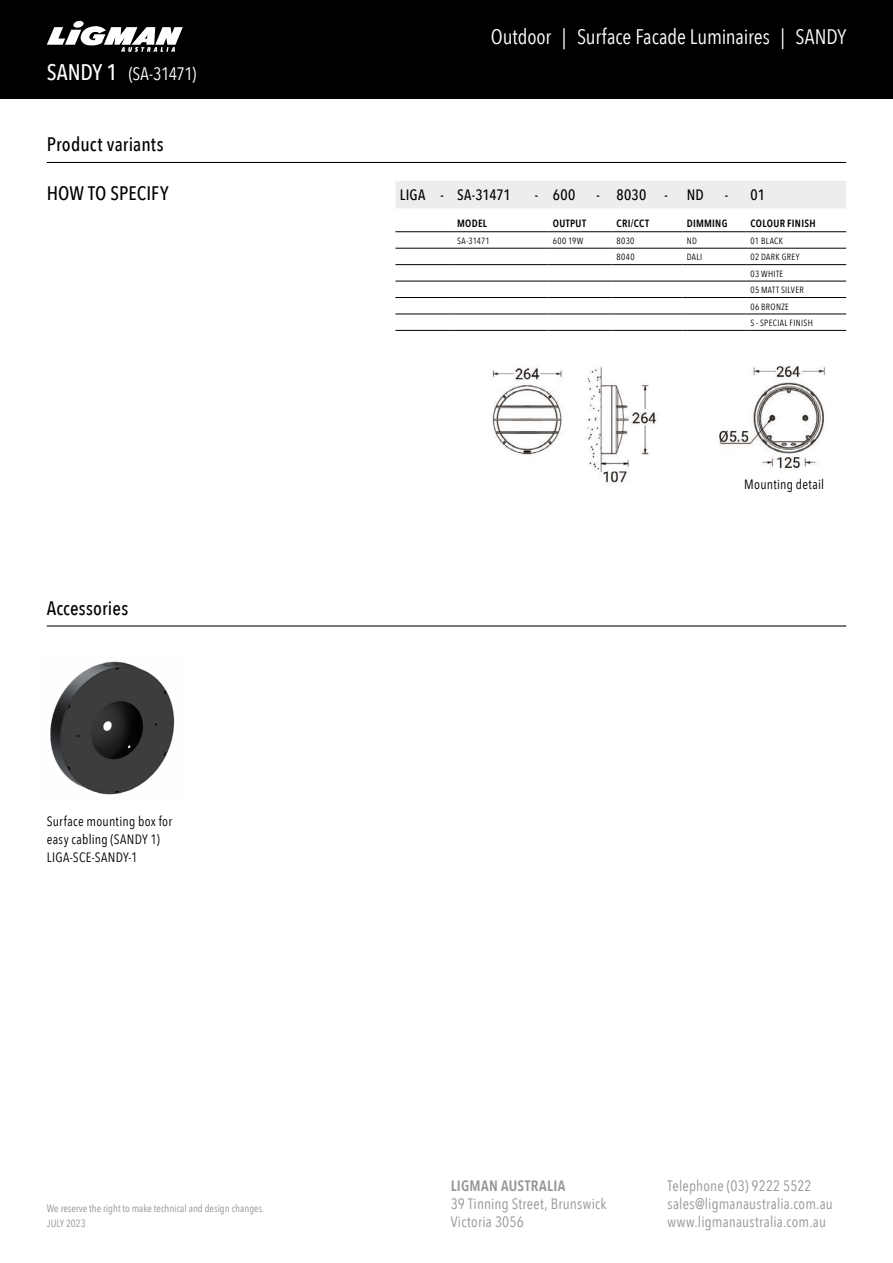
<style>
.page{position:relative;width:893px;height:1263px;background:#fff}
.page>*{position:absolute;margin:0;border:0;box-sizing:border-box;transform-origin:0 0}
.t1{font:21px "Avenir Next Condensed";letter-spacing:-.005em;color:#fff}
.t2{font:500 19.5px "Avenir Next Condensed";letter-spacing:.005em;color:#000}
.t3{font:18px "Avenir Next Condensed";letter-spacing:-.03em;color:#fff}
.t4{font:15px/18px "Avenir Next Condensed";letter-spacing:.01em;color:#939598}
.t5{font:500 15px "Avenir Next Condensed";letter-spacing:.015em;color:#000}
.t6{font:600 15px "Avenir Next Condensed";letter-spacing:.02em;color:#939598}
.t7{font:13.5px/18px "Avenir Next Condensed";letter-spacing:.02em;color:#000}
.t8{font:10.5px/15px "Avenir Next Condensed";color:#939598}
.t9{font:600 10.5px "Avenir Next Condensed";letter-spacing:.03em;color:#000}
.t10{font:9px/16.5px "Avenir Next Condensed";letter-spacing:.035em;color:#000}
.s1{font-weight:500;font-size:22.5px}
</style>
<div class="page">
<div style="left:0;top:0;width:893px;height:99px;background:#000"></div>
<svg style="left:47px;top:20px;width:136px;height:32px"></svg>
<img style="left:50px;top:661px;width:125px;height:134px">
<img style="left:492px;top:365px;width:333px;height:119px">
<hr style="left:47px;top:625px;width:799px;height:1px;background:#000">
<hr style="left:47px;top:162px;width:799px;height:1px;background:#000">
<div style="left:396px;top:181px;width:450px;height:27px;background:#ededee"></div>
<hr style="left:395px;top:248px;width:58px;height:1px;background:#000">
<hr style="left:453px;top:248px;width:96px;height:1px;background:#000">
<hr style="left:612px;top:248px;width:70px;height:1px;background:#000">
<hr style="left:682px;top:248px;width:64px;height:1px;background:#000">
<hr style="left:746px;top:248px;width:100px;height:1px;background:#000">
<hr style="left:395px;top:264px;width:58px;height:1px;background:#000">
<hr style="left:453px;top:264px;width:96px;height:1px;background:#000">
<hr style="left:612px;top:264px;width:70px;height:1px;background:#000">
<hr style="left:682px;top:264px;width:64px;height:1px;background:#000">
<hr style="left:746px;top:264px;width:100px;height:1px;background:#000">
<hr style="left:395px;top:281px;width:58px;height:1px;background:#000">
<hr style="left:453px;top:281px;width:96px;height:1px;background:#000">
<hr style="left:549px;top:281px;width:63px;height:1px;background:#000">
<hr style="left:682px;top:281px;width:64px;height:1px;background:#000">
<hr style="left:746px;top:281px;width:100px;height:1px;background:#000">
<hr style="left:395px;top:297px;width:58px;height:1px;background:#000">
<hr style="left:453px;top:297px;width:96px;height:1px;background:#000">
<hr style="left:549px;top:297px;width:63px;height:1px;background:#000">
<hr style="left:682px;top:297px;width:64px;height:1px;background:#000">
<hr style="left:746px;top:297px;width:100px;height:1px;background:#000">
<hr style="left:395px;top:314px;width:58px;height:1px;background:#000">
<hr style="left:453px;top:314px;width:96px;height:1px;background:#000">
<hr style="left:549px;top:314px;width:63px;height:1px;background:#000">
<hr style="left:612px;top:314px;width:70px;height:1px;background:#000">
<hr style="left:682px;top:314px;width:64px;height:1px;background:#000">
<hr style="left:746px;top:314px;width:100px;height:1px;background:#000">
<hr style="left:395px;top:330px;width:58px;height:1px;background:#000">
<hr style="left:453px;top:330px;width:96px;height:1px;background:#000">
<hr style="left:549px;top:330px;width:63px;height:1px;background:#000">
<hr style="left:612px;top:330px;width:70px;height:1px;background:#000">
<hr style="left:682px;top:330px;width:64px;height:1px;background:#000">
<hr style="left:746px;top:330px;width:100px;height:1px;background:#000">
<hr style="left:612px;top:281px;width:70px;height:1px;background:#000">
<hr style="left:612px;top:297px;width:70px;height:1px;background:#000">
<hr style="left:395px;top:231px;width:58px;height:1px;background:#000">
<hr style="left:453px;top:231px;width:96px;height:1px;background:#000">
<hr style="left:612px;top:231px;width:70px;height:1px;background:#000">
<hr style="left:682px;top:231px;width:64px;height:1px;background:#000">
<hr style="left:746px;top:231px;width:100px;height:1px;background:#000">
<hr style="left:549px;top:231px;width:63px;height:1px;background:#000">
<hr style="left:549px;top:248px;width:63px;height:1px;background:#000">
<hr style="left:549px;top:264px;width:63px;height:1px;background:#000">
<p class="t3" style="left:47px;top:58px;width:151px"><span class="s1">SANDY 1</span> (SA-31471)</p>
<h1 class="t1" style="left:491px;top:19px;width:357px">Outdoor | Surface Facade Luminaires | SANDY</h1>
<h2 class="t2" style="left:47px;top:133px;width:118px">Product variants</h2>
<h2 class="t2" style="left:47px;top:182px;width:123px">HOW TO SPECIFY</h2>
<p class="t5" style="left:400px;top:186px;width:112px">LIGA - SA-31471</p>
<p class="t5" style="left:535px;top:186px;width:42px">- 600</p>
<p class="t5" style="left:596px;top:186px;width:73px">- 8030 -</p>
<p class="t5" style="left:687px;top:186px;width:19px">ND</p>
<p class="t5" style="left:725px;top:186px;width:42px">- 01</p>
<p class="t9" style="left:457px;top:215px;width:31px">MODEL</p>
<p class="t9" style="left:553px;top:215px;width:35px">OUTPUT</p>
<p class="t9" style="left:617px;top:215px;width:34px">CRI/CCT</p>
<p class="t9" style="left:687px;top:215px;width:42px">DIMMING</p>
<p class="t9" style="left:750px;top:215px;width:67px">COLOUR FINISH</p>
<p class="t10" style="left:457px;top:232px;width:34px">SA-31471</p>
<p class="t10" style="left:553px;top:232px;width:32px">600 19W</p>
<p class="t10" style="left:617px;top:232px;width:19px">8030</p>
<p class="t10" style="left:687px;top:232px;width:12px">ND</p>
<p class="t10" style="left:750px;top:232px;width:34px">01 BLACK</p>
<p class="t10" style="left:617px;top:249px;width:20px">8040</p>
<p class="t10" style="left:687px;top:249px;width:17px">DALI</p>
<p class="t10" style="left:750px;top:249px;width:64px">02 DARK GREY<br>03 WHITE<br>05 MATT SILVER<br>06 BRONZE<br>S - SPECIAL FINISH</p>
<h2 class="t2" style="left:47px;top:596px;width:83px">Accessories</h2>
<p class="t7" style="left:47px;top:811px;width:127px">Surface mounting box for easy cabling (SANDY 1)<br>LIGA-SCE-SANDY-1</p>
<p class="t8" style="left:47px;top:1200px;width:219px">We reserve the right to make technical and design changes.<br>JULY 2023</p>
<p class="t7" style="left:744px;top:474px;width:81px">Mounting detail</p>
<p class="t6" style="left:451px;top:1172px;width:116px">LIGMAN AUSTRALIA</p>
<p class="t4" style="left:451px;top:1194px;width:157px">39 Tinning Street, Brunswick<br>Victoria 3056</p>
<p class="t4" style="left:668px;top:1176px;width:167px">Telephone (03) 9222 5522 sales@ligmanaustralia.com.au www.ligmanaustralia.com.au</p>
</div>
